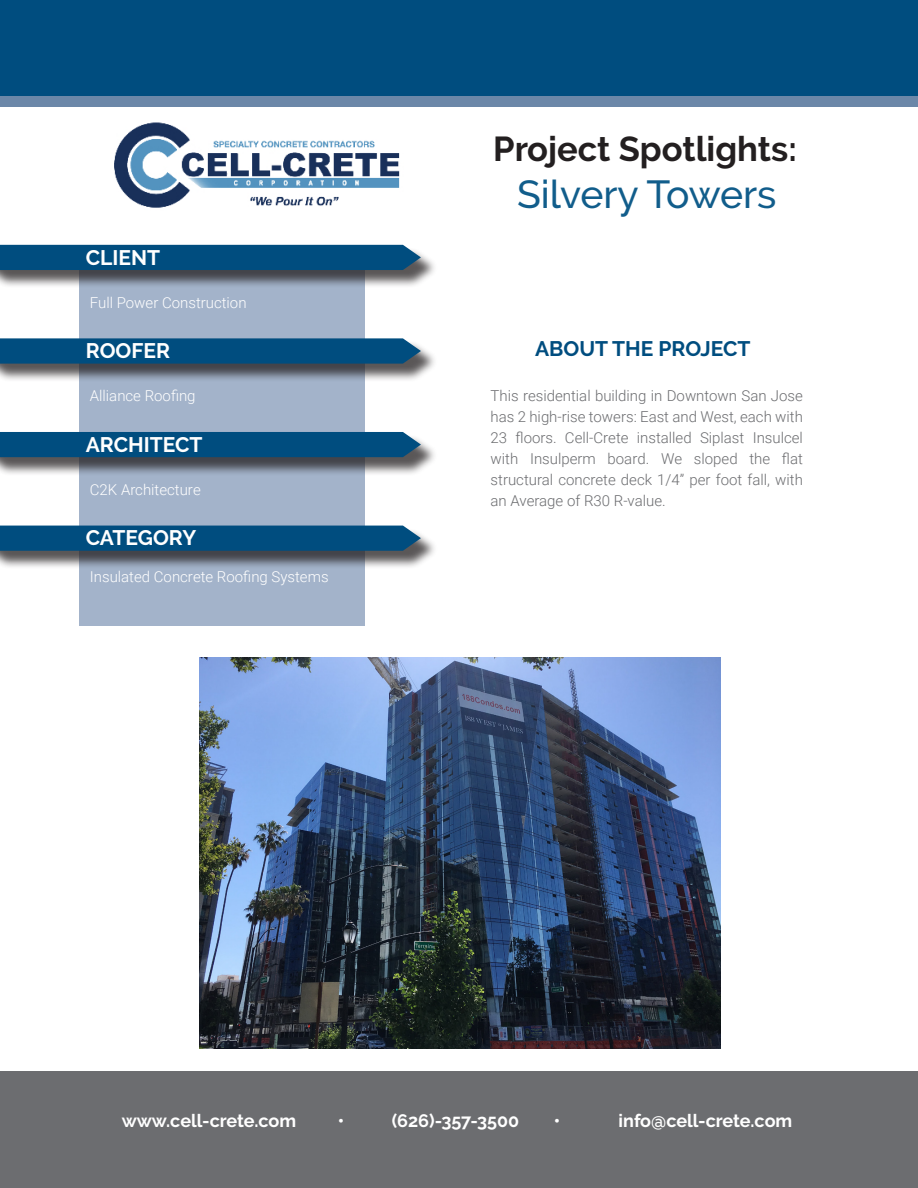
<style>
.page{position:relative;width:918px;height:1188px;background:#fff}
.page>*{position:absolute;margin:0;border:0;box-sizing:border-box;transform-origin:0 0}
.t1{font:500 39px "Raleway";color:#115d8b}
.t2{font:700 34.5px "Raleway";color:#231f20}
.Page_Section_Title{font:700 21px "Raleway";color:#fff}
.Page_Section_Title-2{font:700 21px "Raleway";color:#004d7f}
.t3{font:700 18px "Raleway";color:#fff}
.Page_Body_Text_-_Bla{font:300 15px/21px "Roboto";color:#6c6d70;text-align:justify}
.Page_Body_Text_-_Bla-2{font:300 15px "Roboto";color:#fff}
</style>
<div class="page">
<div style="left:79px;top:245px;width:285px;height:381px;background:#a3b3ca"></div>
<div style="left:0;top:0;width:918px;height:107px;background:#004d7f"></div>
<img style="left:199px;top:657px;width:521px;height:391px">
<div style="left:0;top:1071px;width:918px;height:117px;background:#6c6d70"></div>
<div style="left:0;top:96px;width:918px;height:11px;background:#6b87a8"></div>
<img style="left:114px;top:122px;width:286px;height:86px">
<div style="left:0;top:247px;width:438px;height:42px;background:#231f20;opacity:.75"></div>
<div style="left:0;top:245px;width:421px;height:25px;background:#004d7f"></div>
<div style="left:0;top:341px;width:438px;height:41px;background:#231f20;opacity:.75"></div>
<svg style="left:0;top:338px;width:421px;height:26px;background:#075080"></svg>
<div style="left:0;top:434px;width:438px;height:42px;background:#231f20;opacity:.75"></div>
<div style="left:0;top:432px;width:421px;height:25px;background:#004d7f"></div>
<div style="left:0;top:528px;width:438px;height:41px;background:#231f20;opacity:.75"></div>
<div style="left:0;top:526px;width:421px;height:25px;background:#004d7f"></div>
<p class="Page_Section_Title" style="left:86px;top:245px;width:76px">CLIENT</p>
<p class="Page_Body_Text_-_Bla-2" style="left:90px;top:292px;width:158px">Full Power Construction</p>
<p class="Page_Section_Title" style="left:86px;top:339px;width:86px">ROOFER</p>
<p class="Page_Body_Text_-_Bla-2" style="left:90px;top:385px;width:107px">Alliance Roofing</p>
<p class="Page_Section_Title" style="left:86px;top:432px;width:118px">ARCHITECT</p>
<p class="Page_Body_Text_-_Bla-2" style="left:90px;top:479px;width:112px">C2K Architecture</p>
<p class="Page_Section_Title" style="left:86px;top:526px;width:112px">CATEGORY</p>
<p class="Page_Body_Text_-_Bla-2" style="left:90px;top:566px;width:240px">Insulated Concrete Roofing Systems</p>
<p class="t2" style="left:493px;top:130px;width:305px">Project Spotlights:</p>
<p class="t1" style="left:517px;top:172px;width:261px">Silvery Towers</p>
<p class="Page_Section_Title-2" style="left:535px;top:337px;width:217px">ABOUT THE PROJECT</p>
<p class="Page_Body_Text_-_Bla" style="left:491px;top:385px;width:314px">This residential building in Downtown San Jose has 2 high-rise towers: East and West, each with 23 floors. Cell-Crete installed Siplast Insulcel with Insulperm board. We sloped the flat structural concrete deck 1/4” per foot fall, with an Average of R30 R-value.</p>
<p class="t3" style="left:122px;top:1110px;width:176px">www.cell-crete.com</p>
<p class="t3" style="left:338px;top:1110px;width:8px">•</p>
<p class="t3" style="left:392px;top:1110px;width:129px">(626)-357-3500</p>
<p class="t3" style="left:554px;top:1110px;width:8px">•</p>
<p class="t3" style="left:619px;top:1110px;width:175px">info@cell-crete.com</p>
</div>
